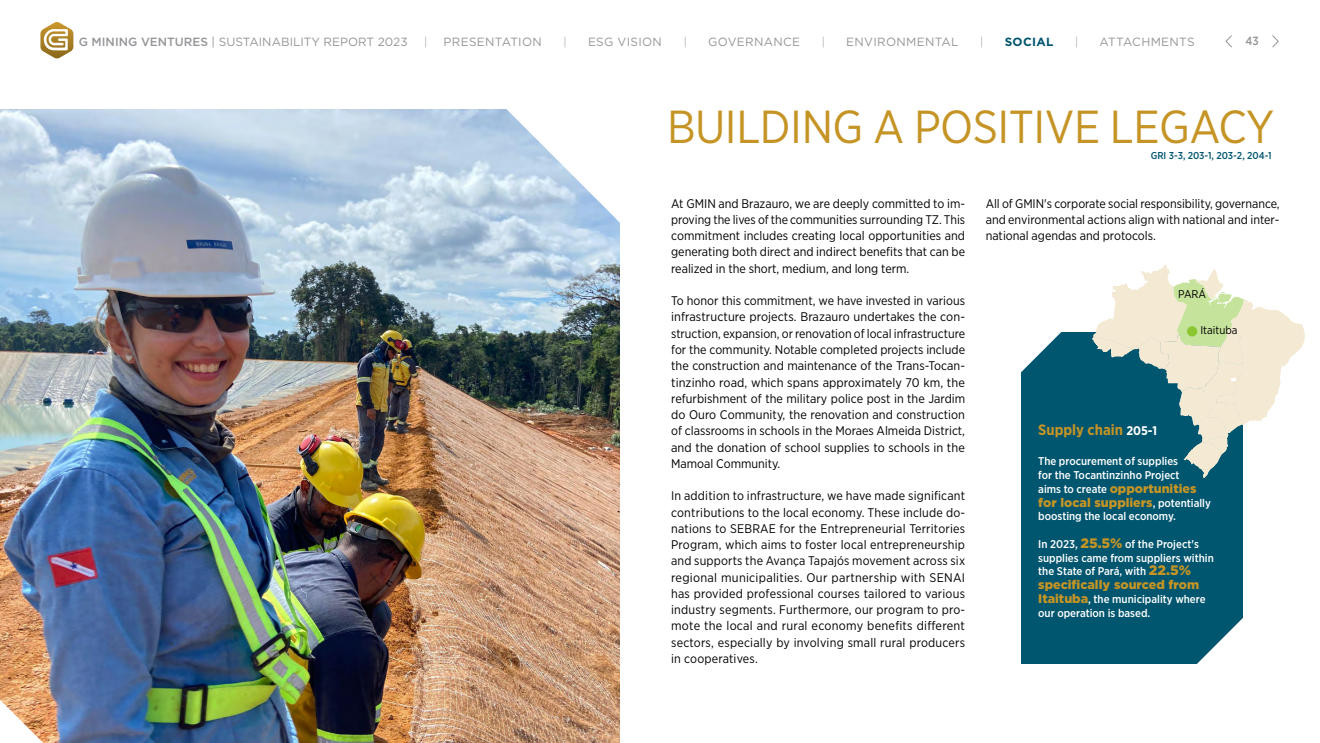
<style>
.page{position:relative;width:1320px;height:743px;background:#fff}
.page>*{position:absolute;margin:0;border:0;box-sizing:border-box;transform-origin:0 0}
.t1{font:46.25px "Gotham Narrow";letter-spacing:-.01em;color:#c59425}
.t2{font:700 15px "Gotham Narrow";color:#c59425}
.t3{font:12.5px/16.2px "Gotham Narrow";color:#000;text-align:justify}
.t4{font:900 12.5px/13.8px "Gotham";color:#c59425}
.t5{font:11.88px "Gotham";letter-spacing:.025em;color:#939598}
.t6{font:11.88px "Gotham";color:#939598}
.t7{font:300 11.88px "Gotham Narrow";color:#939598}
.t8{font:700 11.88px "Gotham";letter-spacing:.025em;color:#00556f}
.t9{font:500 11.88px "Gotham Narrow";color:#939598}
.t10{font:500 11.25px/13.8px "Gotham Narrow";color:#fff}
.t11{font:11.25px "Gotham Narrow";color:#000}
.t12{font:500 10px "Gotham Narrow";color:#00556f}
.s1{font-weight:500}
.s2{font-size:12.5px;color:#fff}
.s3{font-family:"Gotham Narrow";font-weight:500;font-size:11.25px;color:#fff}
.s4{font-family:"Gotham";font-weight:900;font-size:13.75px;color:#c59425}
.s5{font-family:"Gotham";font-weight:900;font-size:12.5px;color:#c59425}
</style>
<div class="page">
<img style="left:0;top:110px;width:619px;height:632px">
<svg style="left:0;top:699px;width:43px;height:43px"></svg>
<svg style="left:503px;top:109px;width:117px;height:121px"></svg>
<div style="left:1021px;top:332px;width:222px;height:331px;background:#00556f"></div>
<svg style="left:1169px;top:618px;width:74px;height:46px"></svg>
<svg style="left:1021px;top:265px;width:284px;height:213px"></svg>
<svg style="left:1225px;top:35px;width:7px;height:13px"></svg>
<svg style="left:1272px;top:35px;width:7px;height:13px"></svg>
<svg style="left:40px;top:22px;width:33px;height:37px"></svg>
<p class="t6" style="left:79px;top:34px;width:330px"><span class="s1">G MINING VENTURES</span> | SUSTAINABILITY REPORT 2023</p>
<p class="t7" style="left:424px;top:34px;width:5px">|</p>
<p class="t5" style="left:444px;top:34px;width:100px">PRESENTATION</p>
<p class="t7" style="left:563px;top:34px;width:5px">|</p>
<p class="t5" style="left:588px;top:34px;width:75px">ESG VISION</p>
<p class="t7" style="left:684px;top:34px;width:5px">|</p>
<p class="t5" style="left:708px;top:34px;width:93px">GOVERNANCE</p>
<p class="t7" style="left:822px;top:34px;width:5px">|</p>
<p class="t5" style="left:846px;top:34px;width:114px">ENVIRONMENTAL</p>
<p class="t7" style="left:980px;top:34px;width:5px">|</p>
<p class="t8" style="left:1005px;top:33px;width:50px">SOCIAL</p>
<p class="t7" style="left:1075px;top:34px;width:5px">|</p>
<p class="t5" style="left:1100px;top:34px;width:96px">ATTACHMENTS</p>
<p class="t9" style="left:1245px;top:34px;width:15px">43</p>
<h1 class="t1" style="left:667px;top:98px;width:609px">BUILDING A POSITIVE LEGACY</h1>
<p class="t12" style="left:1151px;top:149px;width:122px">GRI 3-3, 203-1, 203-2, 204-1</p>
<p class="t3" style="left:671px;top:195px;width:295px">At GMIN and Brazauro, we are deeply committed to im&shy;proving the lives of the communities surrounding TZ. This commitment includes creating local opportunities and generating both direct and indirect benefits that can be realized in the short, medium, and long term.</p>
<p class="t3" style="left:671px;top:292px;width:296px">To honor this commitment, we have invested in various infrastructure projects. Brazauro undertakes the con&shy;struction, expansion, or renovation of local infrastructure for the community. Notable completed projects include the construction and maintenance of the Trans-Tocan&shy;tinzinho road, which spans approximately 70 km, the refurbishment of the military police post in the Jardim do Ouro Community, the renovation and construction of classrooms in schools in the Moraes Almeida District, and the donation of school supplies to schools in the Mamoal Community.</p>
<p class="t3" style="left:671px;top:487px;width:296px">In addition to infrastructure, we have made significant contributions to the local economy. These include do&shy;nations to SEBRAE for the Entrepreneurial Territories Program, which aims to foster local entrepreneurship and supports the Avança Tapajós movement across six regional municipalities. Our partnership with SENAI has provided professional courses tailored to various industry segments. Furthermore, our program to pro&shy;mote the local and rural economy benefits different sectors, especially by involving small rural producers in cooperatives.</p>
<p class="t3" style="left:986px;top:195px;width:296px">All of GMIN's corporate social responsibility, governance, and environmental actions align with national and inter&shy;national agendas and protocols.</p>
<p class="t11" style="left:1178px;top:287px;width:29px">PARÁ</p>
<p class="t11" style="left:1200px;top:323px;width:39px">Itaituba</p>
<p class="t2" style="left:1038px;top:420px;width:120px">Supply chain <span class="s2">205-1</span></p>
<p class="t10" style="left:1038px;top:454px;width:143px">The procurement of supplies for the Tocantinzinho Project</p>
<p class="t4" style="left:1038px;top:481px;width:174px"><span class="s3">aims to create</span> opportunities for local suppliers<span class="s3">, potentially</span></p>
<p class="t10" style="left:1038px;top:509px;width:139px">boosting the local economy.</p>
<p class="t10" style="left:1038px;top:537px;width:177px">In 2023, <span class="s4">25.5%</span> of the Project's supplies came from suppliers within the State of Pará, with <span class="s4">22.5%</span></p>
<p class="t4" style="left:1038px;top:577px;width:162px">specifically sourced from</p>
<p class="t10" style="left:1038px;top:592px;width:169px"><span class="s5">Itaituba</span>, the municipality where our operation is based.</p>
</div>
